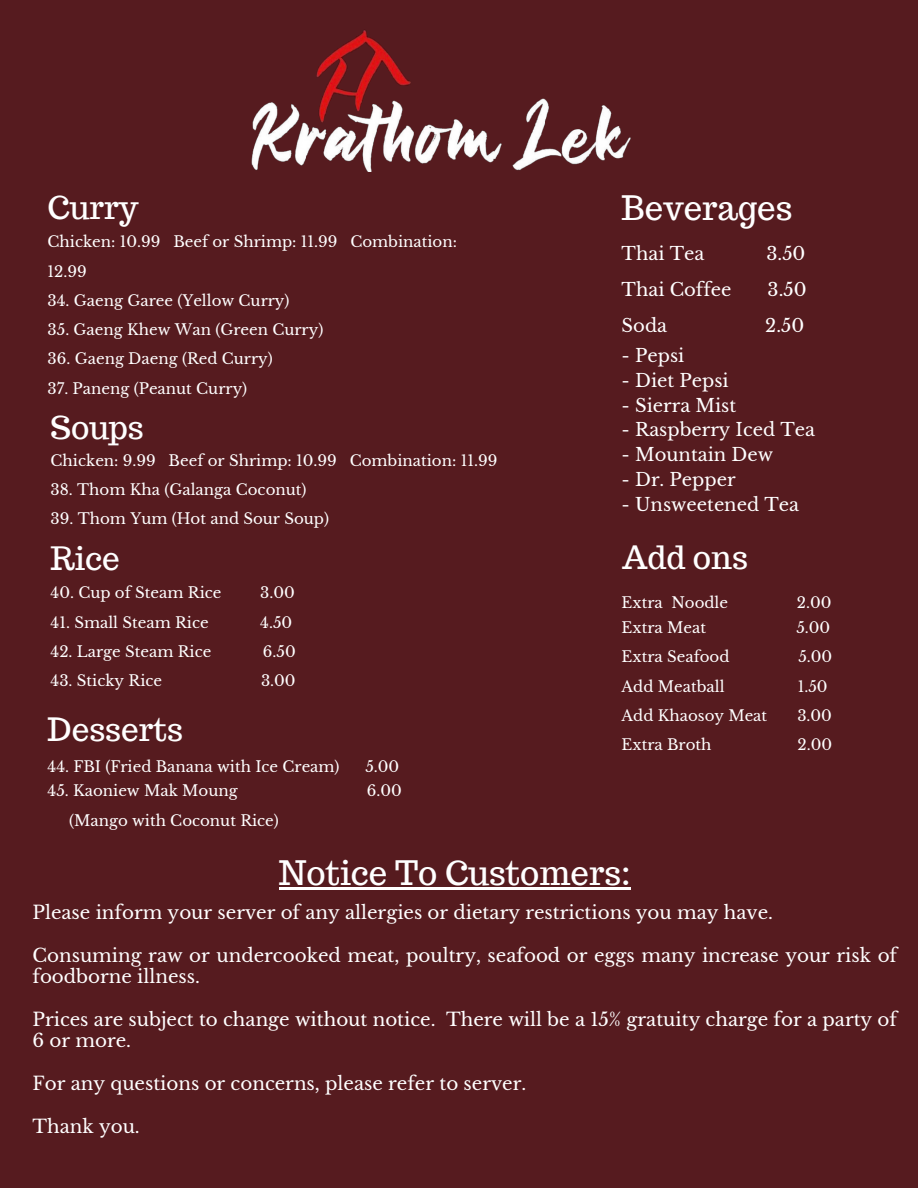
<style>
.page{position:relative;width:918px;height:1188px;background:#561b1f}
.page>*{position:absolute;margin:0;border:0;box-sizing:border-box;transform-origin:0 0}
.t1{font:33px "Trocchi";color:#fff}
.t2{font:31.5px "Trocchi";color:#fff}
.t3{font:18.3px/21.3px "Libre Baskerville";color:#fff}
.t4{font:18px "Libre Baskerville";color:#fff}
.t5{font:15px/29.2px "Libre Baskerville";color:#fff}
</style>
<div class="page">
<img style="left:251px;top:30px;width:380px;height:142px">
<hr style="left:279px;top:887px;width:352px;height:3px;background:#fff">
<p class="t2" style="left:48px;top:187px;width:92px">Curry</p>
<p class="t5" style="left:48px;top:227px;width:411px">Chicken: 10.99 Beef or Shrimp: 11.99 Combination:<br>12.99</p>
<p class="t5" style="left:48px;top:286px;width:243px">34. Gaeng Garee (Yellow Curry)</p>
<p class="t5" style="left:48px;top:315px;width:277px">35. Gaeng Khew Wan (Green Curry)</p>
<p class="t5" style="left:48px;top:344px;width:227px">36. Gaeng Daeng (Red Curry)</p>
<p class="t5" style="left:48px;top:374px;width:201px">37. Paneng (Peanut Curry)</p>
<p class="t2" style="left:51px;top:407px;width:95px">Soups</p>
<p class="t5" style="left:51px;top:446px;width:448px">Chicken: 9.99 Beef or Shrimp: 10.99 Combination: 11.99</p>
<p class="t5" style="left:51px;top:475px;width:257px">38. Thom Kha (Galanga Coconut)</p>
<p class="t5" style="left:51px;top:504px;width:280px">39. Thom Yum (Hot and Sour Soup)</p>
<p class="t2" style="left:51px;top:538px;width:71px">Rice</p>
<p class="t5" style="left:51px;top:579px;width:172px">40. Cup of Steam Rice</p>
<p class="t5" style="left:260px;top:579px;width:36px">3.00</p>
<p class="t5" style="left:51px;top:608px;width:160px">41. Small Steam Rice</p>
<p class="t5" style="left:260px;top:608px;width:33px">4.50</p>
<p class="t5" style="left:51px;top:637px;width:162px">42. Large Steam Rice</p>
<p class="t5" style="left:263px;top:637px;width:34px">6.50</p>
<p class="t5" style="left:51px;top:666px;width:113px">43. Sticky Rice</p>
<p class="t5" style="left:261px;top:666px;width:36px">3.00</p>
<p class="t2" style="left:48px;top:709px;width:137px">Desserts</p>
<p class="t5" style="left:48px;top:752px;width:294px">44. FBI (Fried Banana with Ice Cream)</p>
<p class="t5" style="left:365px;top:752px;width:35px">5.00</p>
<p class="t5" style="left:48px;top:777px;width:192px">45. Kaoniew Mak Moung</p>
<p class="t5" style="left:367px;top:777px;width:37px">6.00</p>
<p class="t5" style="left:69px;top:806px;width:211px">(Mango with Coconut Rice)</p>
<p class="t1" style="left:622px;top:187px;width:172px">Beverages</p>
<p class="t4" style="left:622px;top:242px;width:84px">Thai Tea</p>
<p class="t4" style="left:766px;top:242px;width:40px">3.50</p>
<p class="t4" style="left:622px;top:278px;width:111px">Thai Coffee</p>
<p class="t4" style="left:768px;top:278px;width:40px">3.50</p>
<p class="t4" style="left:622px;top:314px;width:47px">Soda</p>
<p class="t4" style="left:765px;top:314px;width:40px">2.50</p>
<p class="t4" style="left:622px;top:345px;width:64px">- Pepsi</p>
<p class="t4" style="left:622px;top:370px;width:109px">- Diet Pepsi</p>
<p class="t4" style="left:622px;top:394px;width:116px">- Sierra Mist</p>
<p class="t4" style="left:622px;top:419px;width:195px">- Raspberry Iced Tea</p>
<p class="t4" style="left:622px;top:444px;width:153px">- Mountain Dew</p>
<p class="t4" style="left:622px;top:469px;width:115px">- Dr. Pepper</p>
<p class="t4" style="left:622px;top:493px;width:179px">- Unsweetened Tea</p>
<p class="t2" style="left:622px;top:537px;width:128px">Add ons</p>
<p class="t5" style="left:622px;top:588px;width:108px">Extra Noodle</p>
<p class="t5" style="left:797px;top:588px;width:36px">2.00</p>
<p class="t5" style="left:622px;top:613px;width:86px">Extra Meat</p>
<p class="t5" style="left:796px;top:613px;width:35px">5.00</p>
<p class="t5" style="left:622px;top:642px;width:109px">Extra Seafood</p>
<p class="t5" style="left:798px;top:642px;width:35px">5.00</p>
<p class="t5" style="left:622px;top:672px;width:104px">Add Meatball</p>
<p class="t5" style="left:798px;top:672px;width:31px">1.50</p>
<p class="t5" style="left:622px;top:701px;width:147px">Add Khaosoy Meat</p>
<p class="t5" style="left:797px;top:701px;width:36px">3.00</p>
<p class="t5" style="left:622px;top:730px;width:91px">Extra Broth</p>
<p class="t5" style="left:798px;top:730px;width:36px">2.00</p>
<p class="t1" style="left:279px;top:851px;width:353px">Notice To Customers:</p>
<p class="t3" style="left:32px;top:902px;width:742px">Please inform your server of any allergies or dietary restrictions you may have.</p>
<p class="t3" style="left:32px;top:945px;width:866px">Consuming raw or undercooked meat, poultry, seafood or eggs many increase your risk of foodborne illness.</p>
<p class="t3" style="left:32px;top:1009px;width:866px">Prices are subject to change without notice. There will be a 15% gratuity charge for a party of<br>6 or more.</p>
<p class="t3" style="left:32px;top:1073px;width:495px">For any questions or concerns, please refer to server.</p>
<p class="t3" style="left:32px;top:1116px;width:109px">Thank you.</p>
</div>
